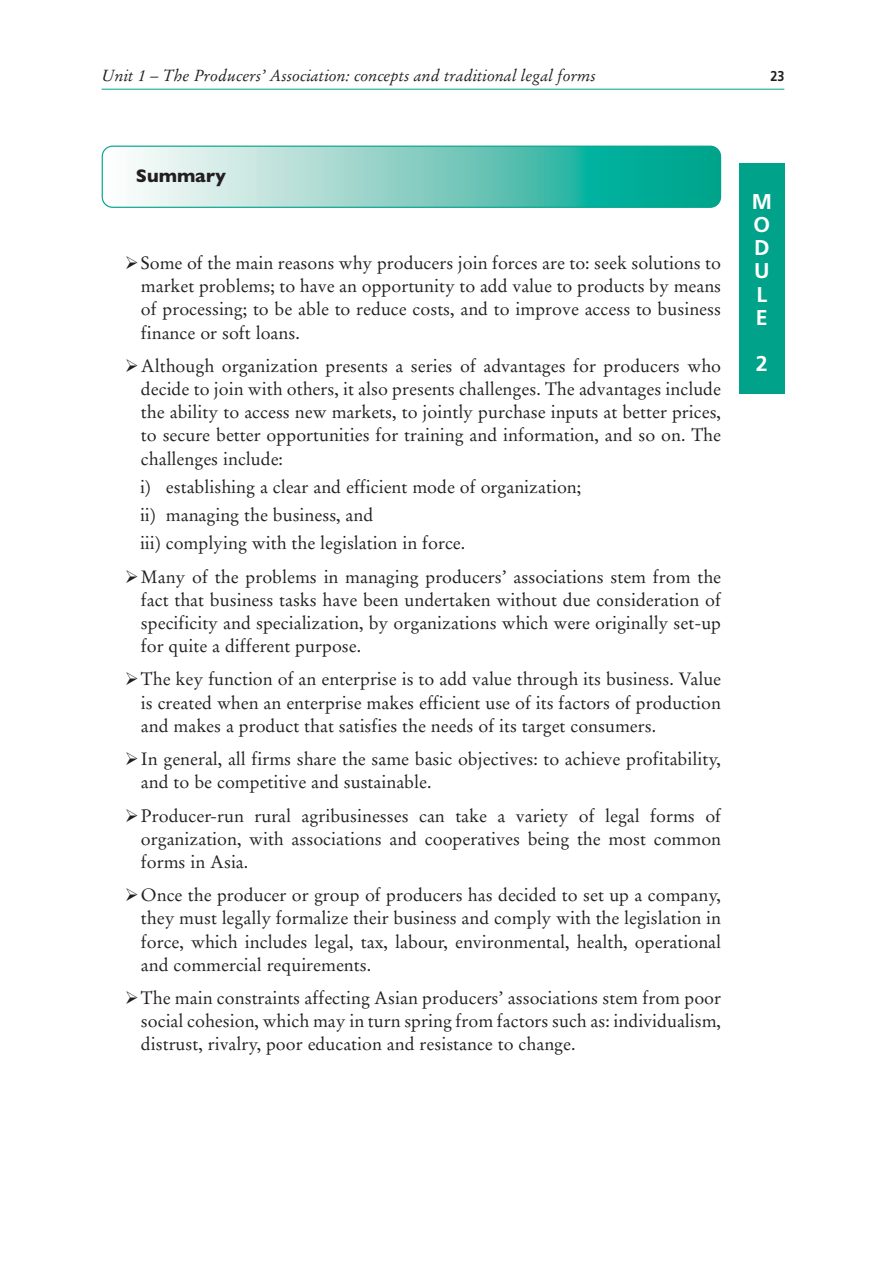
<style>
.page{position:relative;width:893px;height:1263px;background:#fff}
.page>*{position:absolute;margin:0;border:0;box-sizing:border-box;transform-origin:0 0}
.t1{font:700 21.45px/23.2px "Frutiger LT Std";color:#fff}
.t2{font:700 18.45px "Gill Sans";color:#231f20}
.t3{font:17.85px/23.2px "Stempel Garamond LT Std";color:#231f20;text-align:justify}
.t4{font:italic 16.05px "Stempel Garamond LT Std";color:#231f20}
.t5{font:700 14.25px "Frutiger LT Std";color:#231f20;scale:.88 1}
</style>
<div class="page">
<hr style="left:102px;top:89px;width:682px;height:1px;background:#00a389">
<svg style="left:102px;top:146px;width:618px;height:61px"></svg>
<div style="left:102px;top:146px;width:619px;height:62px;border:1px solid #00a389;border-radius:10px"></div>
<div style="left:739px;top:163px;width:45px;height:231px;background:#00a389"></div>
<p class="t4" style="left:102px;top:68px;width:495px">Unit 1 – The Producers’ Association: concepts and traditional legal forms</p>
<p class="t5" style="left:770px;top:71px;width:17px">23</p>
<p class="t2" style="left:136px;top:169px;width:92px">Summary</p>
<p class="t3" style="left:141px;top:253px;width:582px">Some of the main reasons why producers join forces are to: seek solutions to market problems; to have an opportunity to add value to products by means of processing; to be able to reduce costs, and to improve access to business finance or soft loans.</p>
<p class="t3" style="left:141px;top:355px;width:581px">Although organization presents a series of advantages for producers who decide to join with others, it also presents challenges. The advantages include the ability to access new markets, to jointly purchase inputs at better prices, to secure better opportunities for training and information, and so on. The challenges include:</p>
<p class="t3" style="left:140px;top:474px;width:443px;line-height:28.2px;text-align:left">i) establishing a clear and efficient mode of organization; ii) managing the business, and<br>iii) complying with the legislation in force.</p>
<p class="t3" style="left:141px;top:566px;width:581px">Many of the problems in managing producers’ associations stem from the fact that business tasks have been undertaken without due consideration of specificity and specialization, by organizations which were originally set-up for quite a different purpose.</p>
<p class="t3" style="left:141px;top:669px;width:581px">The key function of an enterprise is to add value through its business. Value is created when an enterprise makes efficient use of its factors of production and makes a product that satisfies the needs of its target consumers.</p>
<p class="t3" style="left:141px;top:749px;width:581px">In general, all firms share the same basic objectives: to achieve profitability, and to be competitive and sustainable.</p>
<p class="t3" style="left:141px;top:805px;width:581px">Producer-run rural agribusinesses can take a variety of legal forms of organization, with associations and cooperatives being the most common forms in Asia.</p>
<p class="t3" style="left:141px;top:885px;width:581px">Once the producer or group of producers has decided to set up a company, they must legally formalize their business and comply with the legislation in force, which includes legal, tax, labour, environmental, health, operational and commercial requirements.</p>
<p class="t3" style="left:141px;top:987px;width:581px">The main constraints affecting Asian producers’ associations stem from poor social cohesion, which may in turn spring from factors such as: individualism, distrust, rivalry, poor education and resistance to change.</p>
<p class="t1" style="left:751px;top:191px;width:22px">M<br>O<br>D<br>U<br>L<br>E</p>
<p class="t1" style="left:756px;top:354px;width:13px">2</p>
</div>
